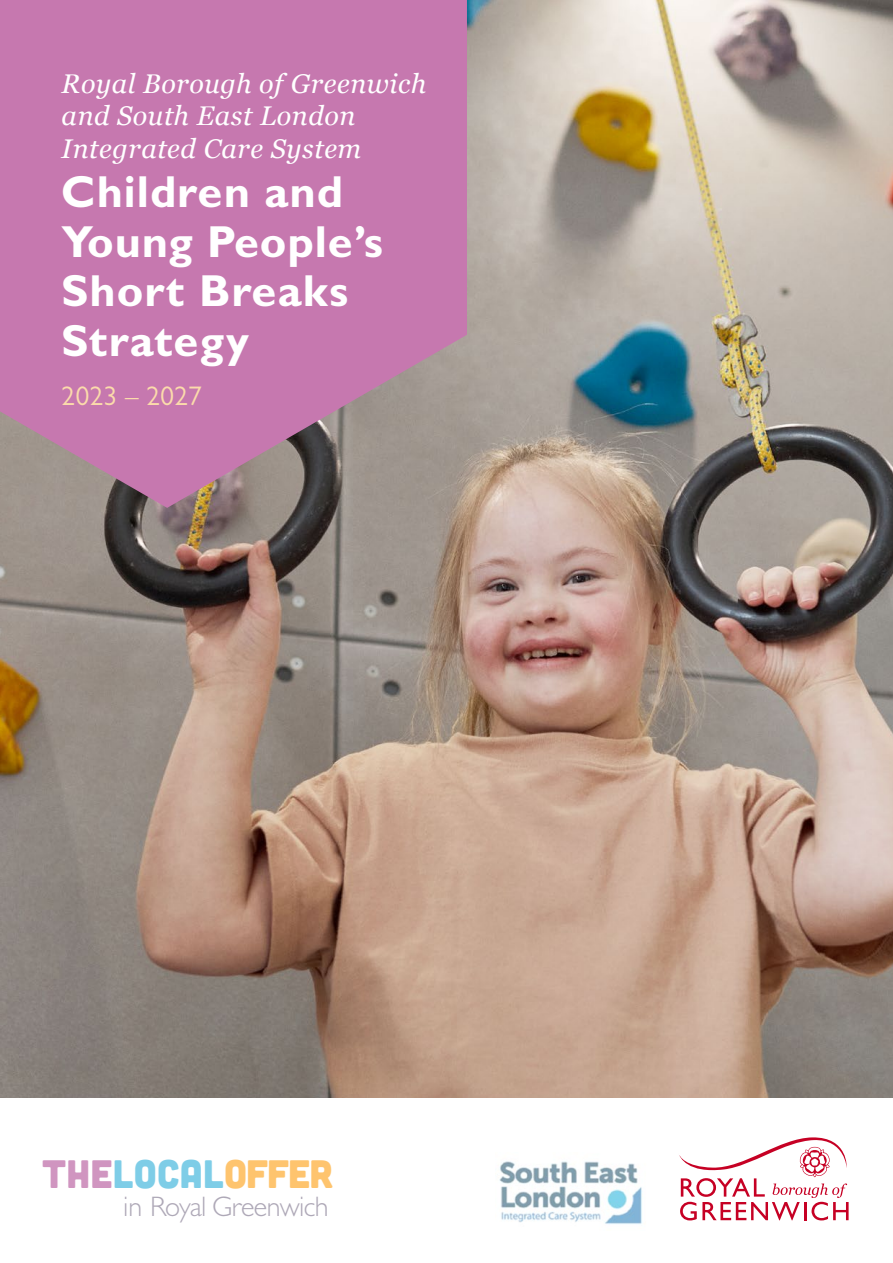
<style>
.page{position:relative;width:893px;height:1263px;background:#fff}
.page>*{position:absolute;margin:0;border:0;box-sizing:border-box;transform-origin:0 0}
.t1{font:700 45px/49.5px "Gill Sans MT Std";letter-spacing:.02em;color:#fff}
.t2{font:39.6px "Cubano";letter-spacing:.01em;color:#7ecde7}
.t3{font:300 28.35px "Gill Sans MT Std";letter-spacing:-.02em;color:#aea8b7}
.t4{font:italic 27px/32.4px "Georgia";letter-spacing:.02em;color:#fff}
.t5{font:27px "Gill Sans MT Std";letter-spacing:.02em;color:#fbdbab}
.s1{color:#d095c0}
.s2{color:#fec46e}
</style>
<div class="page">
<img style="left:0;top:0;width:893px;height:1098px">
<svg style="left:0;top:0;width:467px;height:508px;background:#be7aa8"></svg>
<svg style="left:679px;top:1137px;width:170px;height:83px"></svg>
<img style="left:499px;top:1161px;width:143px;height:63px">
<p class="t4" style="left:62px;top:67px;width:366px">Royal Borough of Greenwich and South East London<br>Integrated Care System</p>
<h1 class="t1" style="left:62px;top:166px;width:323px">Children and<br>Young People’s<br>Short Breaks<br>Strategy</h1>
<p class="t5" style="left:62px;top:380px;width:142px">2023 – 2027</p>
<h2 class="t2" style="left:43px;top:1149px;width:292px"><span class="s1">THE</span>LOCAL<span class="s2">OFFER</span></h2>
<p class="t3" style="left:123px;top:1189px;width:207px">in Royal Greenwich</p>
</div>
